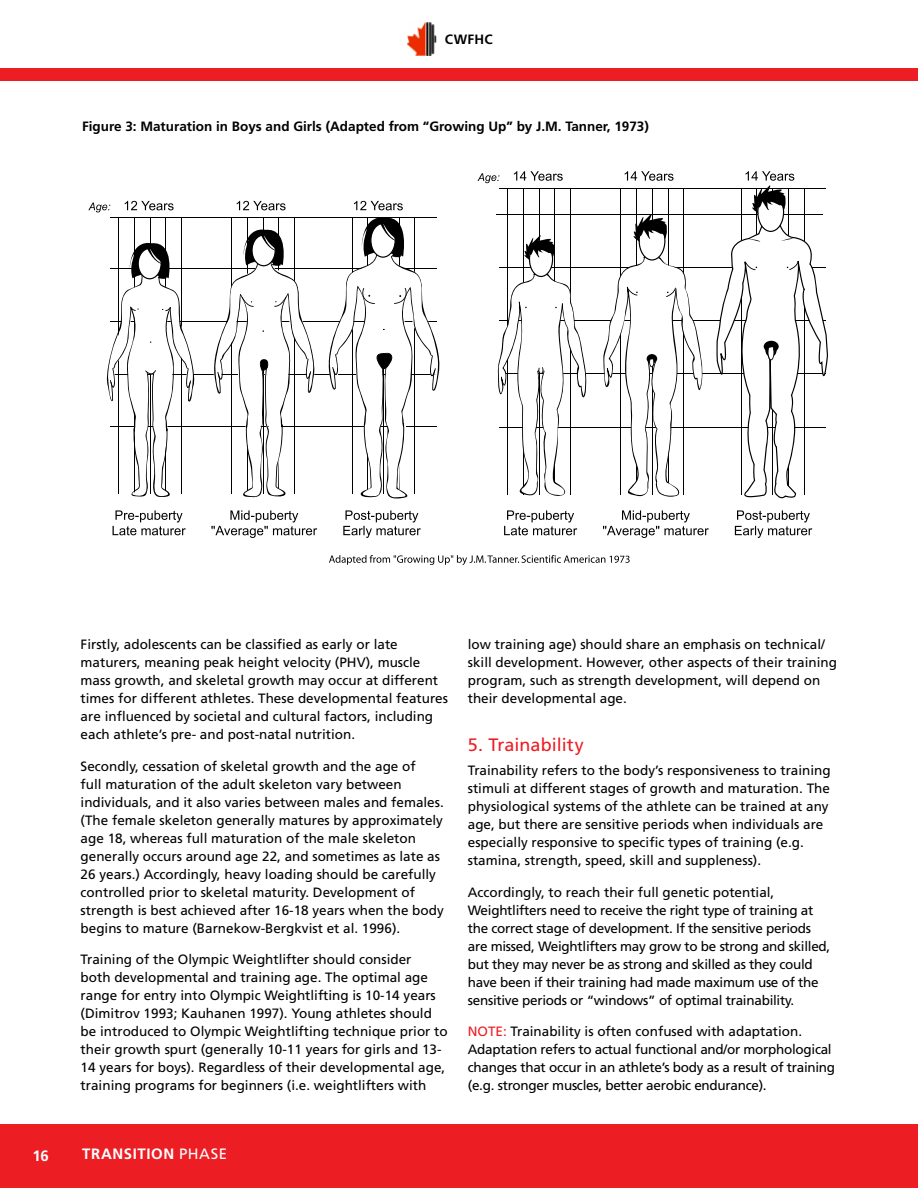
<style>
.page{position:relative;width:918px;height:1188px;background:#fff}
.page>*{position:absolute;margin:0;border:0;box-sizing:border-box;transform-origin:0 0}
.t1{font:18px "Frutiger";letter-spacing:.005em;color:#ed1d24}
.t2{font:700 15px "Frutiger";letter-spacing:.04em;color:#fff}
.t3{font:13.5px/18px "Frutiger";color:#000}
.t4{font:13.5px/18px "Frutiger";letter-spacing:-.02em;color:#000}
.t5{font:700 13.5px "Frutiger";color:#000}
.s1{color:#ed1d24}
.s2{font-weight:400}
</style>
<div class="page">
<img style="left:407px;top:23px;width:30px;height:32px">
<div style="left:0;top:68px;width:918px;height:13px;background:#ed1d24"></div>
<div style="left:0;top:1124px;width:918px;height:64px;background:#ed1d24"></div>
<hr style="left:110px;top:217px;width:327px;height:1px;background:#000">
<hr style="left:110px;top:268px;width:327px;height:1px;background:#000">
<hr style="left:110px;top:322px;width:327px;height:1px;background:#000">
<hr style="left:110px;top:374px;width:327px;height:1px;background:#000">
<hr style="left:110px;top:426px;width:327px;height:1px;background:#000">
<hr style="left:119px;top:217px;width:1px;height:277px;background:#000">
<hr style="left:134px;top:217px;width:1px;height:277px;background:#000">
<hr style="left:150px;top:217px;width:1px;height:277px;background:#000">
<hr style="left:166px;top:217px;width:1px;height:277px;background:#000">
<hr style="left:181px;top:217px;width:1px;height:277px;background:#000">
<hr style="left:232px;top:217px;width:1px;height:277px;background:#000">
<hr style="left:247px;top:217px;width:1px;height:277px;background:#000">
<hr style="left:263px;top:217px;width:1px;height:277px;background:#000">
<hr style="left:279px;top:217px;width:1px;height:277px;background:#000">
<hr style="left:295px;top:217px;width:1px;height:277px;background:#000">
<hr style="left:500px;top:188px;width:326px;height:1px;background:#000">
<hr style="left:500px;top:268px;width:326px;height:1px;background:#000">
<hr style="left:500px;top:321px;width:326px;height:1px;background:#000">
<hr style="left:500px;top:374px;width:326px;height:1px;background:#000">
<hr style="left:500px;top:427px;width:326px;height:1px;background:#000">
<hr style="left:508px;top:189px;width:1px;height:306px;background:#000">
<hr style="left:523px;top:189px;width:1px;height:306px;background:#000">
<hr style="left:539px;top:189px;width:1px;height:306px;background:#000">
<hr style="left:555px;top:189px;width:1px;height:306px;background:#000">
<hr style="left:571px;top:189px;width:1px;height:306px;background:#000">
<hr style="left:621px;top:189px;width:1px;height:306px;background:#000">
<hr style="left:636px;top:189px;width:1px;height:306px;background:#000">
<hr style="left:652px;top:189px;width:1px;height:306px;background:#000">
<hr style="left:668px;top:189px;width:1px;height:306px;background:#000">
<hr style="left:684px;top:189px;width:1px;height:306px;background:#000">
<hr style="left:496px;top:215px;width:326px;height:1px;background:#000">
<svg style="left:106px;top:238px;width:89px;height:259px"></svg>
<svg style="left:209px;top:224px;width:106px;height:274px"></svg>
<svg style="left:88px;top:203px;width:22px;height:9px"></svg>
<svg style="left:125px;top:201px;width:49px;height:9px"></svg>
<svg style="left:237px;top:201px;width:49px;height:9px"></svg>
<svg style="left:325px;top:201px;width:115px;height:298px"></svg>
<svg style="left:113px;top:510px;width:73px;height:25px"></svg>
<svg style="left:211px;top:510px;width:106px;height:28px"></svg>
<svg style="left:343px;top:510px;width:78px;height:28px"></svg>
<svg style="left:477px;top:173px;width:23px;height:10px"></svg>
<svg style="left:329px;top:555px;width:301px;height:10px"></svg>
<svg style="left:514px;top:171px;width:49px;height:10px"></svg>
<svg style="left:625px;top:171px;width:49px;height:10px"></svg>
<svg style="left:504px;top:510px;width:73px;height:25px"></svg>
<svg style="left:603px;top:510px;width:106px;height:28px"></svg>
<svg style="left:735px;top:510px;width:77px;height:28px"></svg>
<svg style="left:716px;top:171px;width:111px;height:328px"></svg>
<svg style="left:498px;top:235px;width:89px;height:261px"></svg>
<svg style="left:603px;top:214px;width:101px;height:283px"></svg>
<p class="t5" style="left:445px;top:32px;width:50px">CWFHC</p>
<p class="t5" style="left:82px;top:118px;width:568px">Figure 3: Maturation in Boys and Girls (Adapted from “Growing Up” by J.M . Tanner, 1973)</p>
<p class="t3" style="left:81px;top:636px;width:369px">Firstly, adolescents can be classified as early or late maturers, meaning peak height velocity (PHV), muscle mass growth, and skeletal growth may occur at different times for different athletes. These developmental features are influenced by societal and cultural factors, including each athlete’s pre- and post-natal nutrition.</p>
<p class="t3" style="left:81px;top:757px;width:365px">Secondly, cessation of skeletal growth and the age of<br>full maturation of the adult skeleton vary between individuals, and it also varies between males and females. (The female skeleton generally matures by approximately age 18, whereas full maturation of the male skeleton generally occurs around age 22, and sometimes as late as 26 years.) Accordingly, heavy loading should be carefully controlled prior to skeletal maturity. Development of strength is best achieved after 16-18 years when the body begins to mature (Barnekow-Bergkvist et al. 1996).</p>
<p class="t3" style="left:81px;top:951px;width:369px">Training of the Olympic Weightlifter should consider<br>both developmental and training age. The optimal age range for entry into Olympic Weightlifting is 10-14 years (Dimitrov 1993; Kauhanen 1997). Young athletes should be introduced to Olympic Weightlifting technique prior to their growth spurt (generally 10-11 years for girls and 13- 14 years for boys). Regardless of their developmental age, training programs for beginners (i.e. weightlifters with</p>
<p class="t3" style="left:468px;top:636px;width:371px">low training age) should share an emphasis on technical/ skill development. However, other aspects of their training program, such as strength development, will depend on their developmental age.</p>
<h1 class="t1" style="left:468px;top:734px;width:117px">5. Trainability</h1>
<p class="t3" style="left:468px;top:762px;width:364px">Trainability refers to the body’s responsiveness to training stimuli at different stages of growth and maturation. The physiological systems of the athlete can be trained at any age, but there are sensitive periods when individuals are especially responsive to specific types of training (e.g. stamina, strength, speed, skill and suppleness).</p>
<p class="t4" style="left:468px;top:883px;width:364px">Accordingly, to reach their full genetic potential, Weightlifters need to receive the right type of training at the correct stage of development. If the sensitive periods are missed, Weightlifters may grow to be strong and skilled, but they may never be as strong and skilled as they could have been if their training had made maximum use of the sensitive periods or “windows” of optimal trainability.</p>
<p class="t4" style="left:468px;top:1023px;width:369px"><span class="s1">Note:</span> Trainability is often confused with adaptation.<br>Adaptation refers to actual functional and/or morphological changes that occur in an athlete’s body as a result of training (e.g. stronger muscles, better aerobic endurance).</p>
<p class="t2" style="left:33px;top:1147px;width:18px">16</p>
<p class="t2" style="left:82px;top:1145px;width:117px">TRANSITION <span class="s2">PHASE</span></p>
</div>
